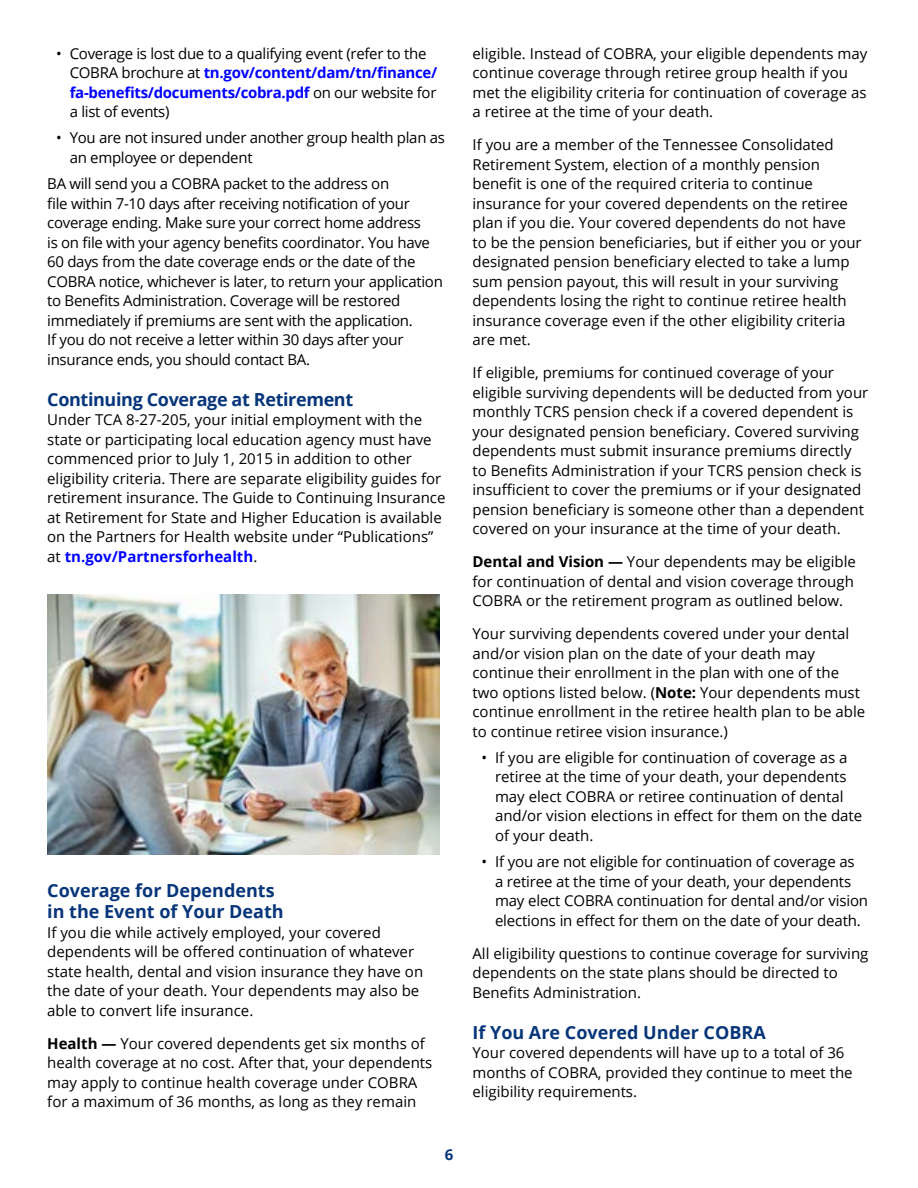
<style>
.page{position:relative;width:918px;height:1188px;background:#fff}
.page>*{position:absolute;margin:0;border:0;box-sizing:border-box;transform-origin:0 0}
.subhead{font:700 18px/21px "Open Sans";color:#06357a}
.subhead-2{font:700 18px "Open Sans";letter-spacing:-.02em;color:#06357a}
.copy{font:15px/19.5px "Open Sans";color:#000}
.copy-2{font:15px/19.5px "Open Sans";letter-spacing:-.02em;color:#000}
.t1{font:700 15px "Open Sans";color:#06357a}
.s1{font-weight:700;color:#00f}
.s2{font-weight:700}
</style>
<div class="page">
<img style="left:47px;top:594px;width:392px;height:261px">
<p class="copy-2" style="left:70px;top:43px;width:369px;text-indent:-14px">• Coverage is lost due to a qualifying event (refer to the COBRA brochure at <span class="s1">tn.gov/content/dam/tn/finance/ fa-benefits/documents/cobra.pdf</span> on our website for a list of events)</p>
<p class="copy-2" style="left:70px;top:128px;width:377px;text-indent:-14px">• You are not insured under another group health plan as an employee or dependent</p>
<p class="copy-2" style="left:47px;top:174px;width:397px">BA will send you a COBRA packet to the address on<br>file within 7-10 days after receiving notification of your coverage ending. Make sure your correct home address<br>is on file with your agency benefits coordinator. You have 60 days from the date coverage ends or the date of the COBRA notice, whichever is later, to return your application to Benefits Administration. Coverage will be restored immediately if premiums are sent with the application.<br>If you do not receive a letter within 30 days after your insurance ends, you should contact BA.</p>
<h2 class="subhead-2" style="left:47px;top:387px;width:307px">Continuing Coverage at Retirement</h2>
<p class="copy" style="left:47px;top:410px;width:400px">Under TCA 8-27-205, your initial employment with the state or participating local education agency must have commenced prior to July 1, 2015 in addition to other eligibility criteria. There are separate eligibility guides for retirement insurance. The Guide to Continuing Insurance at Retirement for State and Higher Education is available on the Partners for Health website under “Publications” at <span class="s1">tn.gov/Partnersforhealth</span>.</p>
<h2 class="subhead" style="left:47px;top:880px;width:238px">Coverage for Dependents in the Event of Your Death</h2>
<p class="copy" style="left:47px;top:922px;width:377px">If you die while actively employed, your covered dependents will be offered continuation of whatever state health, dental and vision insurance they have on the date of your death. Your dependents may also be able to convert life insurance.</p>
<p class="copy" style="left:47px;top:1033px;width:387px"><span class="s2">Health —</span> Your covered dependents get six months of health coverage at no cost. After that, your dependents may apply to continue health coverage under COBRA for a maximum of 36 months, as long as they remain</p>
<p class="t1" style="left:445px;top:1144px;width:10px">6</p>
<p class="copy" style="left:472px;top:43px;width:396px">eligible. Instead of COBRA, your eligible dependents may continue coverage through retiree group health if you met the eligibility criteria for continuation of coverage as a retiree at the time of your death.</p>
<p class="copy" style="left:472px;top:135px;width:391px">If you are a member of the Tennessee Consolidated Retirement System, election of a monthly pension benefit is one of the required criteria to continue insurance for your covered dependents on the retiree plan if you die. Your covered dependents do not have to be the pension beneficiaries, but if either you or your designated pension beneficiary elected to take a lump sum pension payout, this will result in your surviving dependents losing the right to continue retiree health insurance coverage even if the other eligibility criteria are met.</p>
<p class="copy" style="left:472px;top:363px;width:397px">If eligible, premiums for continued coverage of your eligible surviving dependents will be deducted from your monthly TCRS pension check if a covered dependent is your designated pension beneficiary. Covered surviving dependents must submit insurance premiums directly to Benefits Administration if your TCRS pension check is insufficient to cover the premiums or if your designated pension beneficiary is someone other than a dependent covered on your insurance at the time of your death.</p>
<p class="copy" style="left:472px;top:552px;width:385px"><span class="s2">Dental and Vision —</span> Your dependents may be eligible for continuation of dental and vision coverage through<br>COBRA or the retirement program as outlined below.</p>
<p class="copy" style="left:472px;top:624px;width:394px">Your surviving dependents covered under your dental and/or vision plan on the date of your death may continue their enrollment in the plan with one of the two options listed below. (<span class="s2">Note:</span> Your dependents must continue enrollment in the retiree health plan to be able to continue retiree vision insurance.)</p>
<p class="copy" style="left:495px;top:747px;width:369px;text-indent:-14px">• If you are eligible for continuation of coverage as a retiree at the time of your death, your dependents may elect COBRA or retiree continuation of dental and/or vision elections in effect for them on the date of your death.</p>
<p class="copy" style="left:495px;top:852px;width:375px;text-indent:-14px">• If you are not eligible for continuation of coverage as<br>a retiree at the time of your death, your dependents may elect COBRA continuation for dental and/or vision elections in effect for them on the date of your death.</p>
<p class="copy" style="left:472px;top:943px;width:398px">All eligibility questions to continue coverage for surviving dependents on the state plans should be directed to<br>Benefits Administration.</p>
<h2 class="subhead" style="left:472px;top:1021px;width:295px">If You Are Covered Under COBRA</h2>
<p class="copy" style="left:472px;top:1043px;width:382px">Your covered dependents will have up to a total of 36 months of COBRA, provided they continue to meet the eligibility requirements.</p>
</div>
